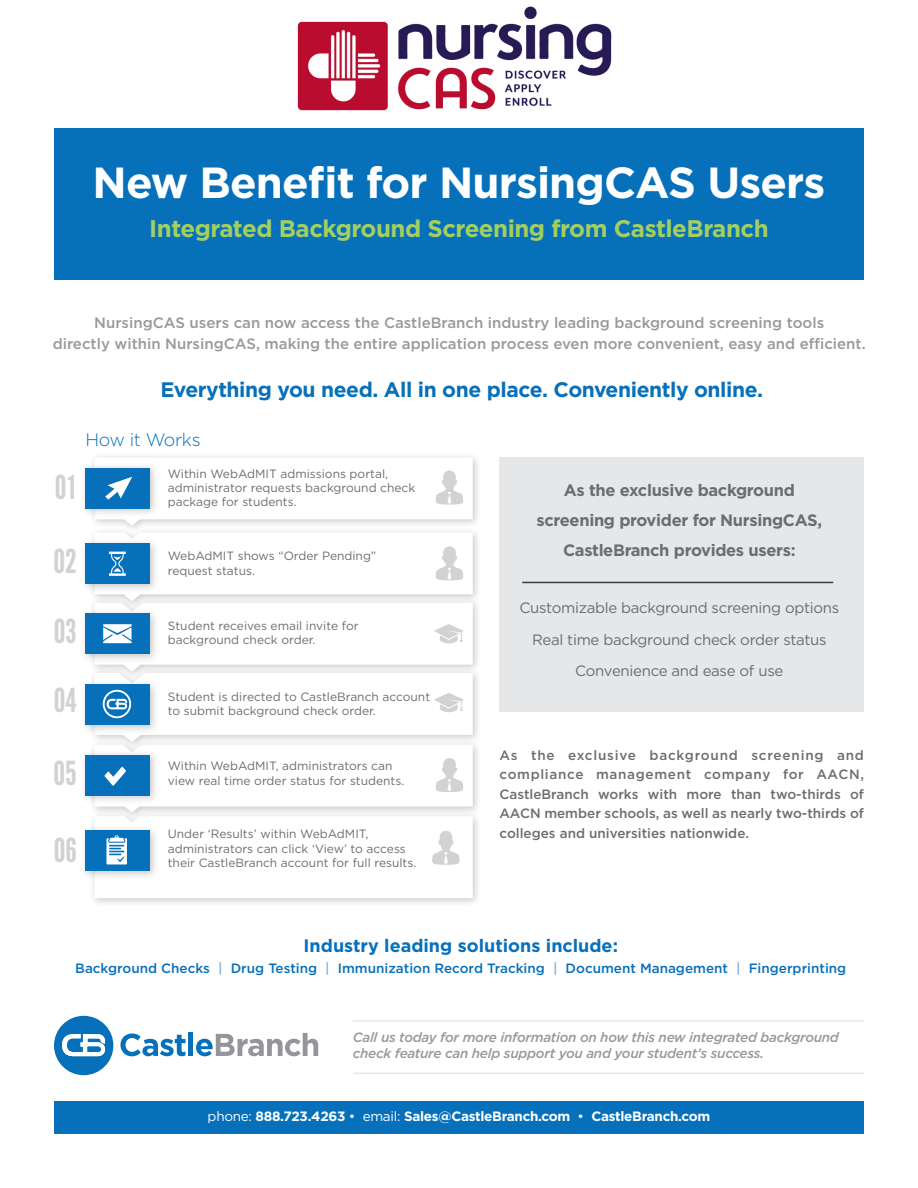
<style>
.page{position:relative;width:918px;height:1188px;background:#fff}
.page>*{position:absolute;margin:0;border:0;box-sizing:border-box;transform-origin:0 0}
.t1{font:700 43.5px "Gotham";letter-spacing:-.02em;color:#fff}
.t2{font:33px/69.6px "League Gothic";color:#d1d2d4;text-align:justify}
.t3{font:700 24px "Gotham";letter-spacing:-.02em;color:#a4cf5e}
.t4{font:700 21px "Gotham";letter-spacing:-.02em;color:#0770ba}
.t5{font:700 18px "Gotham";color:#0770ba}
.t6{font:300 18px "Gotham";letter-spacing:-.02em;color:#0770ba}
.t7{font:700 16.5px/30px "Gotham";letter-spacing:-.02em;color:#6c6d70;text-align:center}
.t8{font:500 15px/21px "Gotham";color:#9a9899;text-align:center}
.t9{font:15px/31.5px "Gotham";letter-spacing:-.02em;color:#6c6d70;text-align:center}
.t10{font:500 13.5px/19.5px "Gotham";color:#6c6d70;text-align:justify}
.t11{font:italic 500 13.5px/16.2px "Gotham";letter-spacing:-.02em;color:#9a9899}
.t12{font:500 13.5px "Gotham";color:#0770ba}
.t13{font:700 13.5px "Gotham";letter-spacing:-.02em;color:#fff}
.t14{font:12px/14.4px "Gotham";color:#6c6d70}
.s1{color:#89a8d7}
.s2{font-weight:400}
</style>
<div class="page">
<div style="left:89px;top:451px;width:393px;height:83px;background:#231f20;opacity:.25"></div>
<div style="left:89px;top:810px;width:393px;height:98px;background:#231f20;opacity:.25"></div>
<div style="left:89px;top:739px;width:393px;height:82px;background:#231f20;opacity:.25"></div>
<div style="left:89px;top:667px;width:393px;height:84px;background:#231f20;opacity:.25"></div>
<div style="left:89px;top:597px;width:393px;height:83px;background:#231f20;opacity:.25"></div>
<div style="left:89px;top:526px;width:393px;height:84px;background:#231f20;opacity:.25"></div>
<div style="left:54px;top:129px;width:810px;height:151px;background:#0770ba"></div>
<div style="left:54px;top:1102px;width:810px;height:32px;background:#0770ba"></div>
<svg style="left:120px;top:1033px;width:66px;height:23px"></svg>
<hr style="left:189px;top:1033px;width:4px;height:23px;background:#0770ba">
<svg style="left:196px;top:1033px;width:122px;height:23px"></svg>
<svg style="left:54px;top:1016px;width:59px;height:59px"></svg>
<hr style="left:353px;top:1020px;width:511px;height:2px;background:#e6e7e9">
<hr style="left:353px;top:1073px;width:511px;height:1px;background:#e6e7e9">
<div style="left:80px;top:538px;width:80px;height:56px;background:#231f20;opacity:.25"></div>
<div style="left:85px;top:543px;width:65px;height:41px;background:#0770ba"></div>
<div style="left:80px;top:462px;width:80px;height:56px;background:#231f20;opacity:.25"></div>
<div style="left:85px;top:468px;width:65px;height:40px;background:#0770ba"></div>
<div style="left:80px;top:678px;width:80px;height:57px;background:#231f20;opacity:.25"></div>
<div style="left:85px;top:684px;width:65px;height:41px;background:#0770ba"></div>
<div style="left:80px;top:607px;width:80px;height:57px;background:#231f20;opacity:.25"></div>
<div style="left:85px;top:613px;width:65px;height:41px;background:#0770ba"></div>
<div style="left:80px;top:824px;width:80px;height:57px;background:#231f20;opacity:.25"></div>
<div style="left:85px;top:830px;width:65px;height:41px;background:#0770ba"></div>
<div style="left:80px;top:749px;width:80px;height:56px;background:#231f20;opacity:.25"></div>
<div style="left:85px;top:755px;width:65px;height:40px;background:#0770ba"></div>
<div style="left:500px;top:457px;width:364px;height:255px;background:#e6e7e9"></div>
<hr style="left:522px;top:582px;width:311px;height:1px;background:#3e3e3f">
<svg style="left:94px;top:457px;width:379px;height:69px"></svg>
<svg style="left:94px;top:532px;width:379px;height:366px"></svg>
<img style="left:297px;top:6px;width:315px;height:105px">
<h1 class="t1" style="left:93px;top:154px;width:734px">New Benefit for NursingCAS Users</h1>
<h3 class="t3" style="left:149px;top:213px;width:621px">Integrated Background Screening from CastleBranch</h3>
<p class="t8" style="left:53px;top:312px;width:815px">NursingCAS users can now access the CastleBranch industry leading background screening tools<br>directly within NursingCAS, making the entire application process even more convenient, easy and efficient.</p>
<h3 class="t4" style="left:160px;top:376px;width:604px">Everything you need. All in one place. Conveniently online.</h3>
<h2 class="t2" style="left:55px;top:453px;width:22px">01</h2>
<h3 class="t6" style="left:85px;top:428px;width:117px">How it Works</h3>
<p class="t14" style="left:168px;top:466px;width:249px">Within WebAdMIT admissions portal, administrator requests background check package for students.</p>
<h2 class="t2" style="left:53px;top:527px;width:25px">02<br>03<br>04</h2>
<p class="t14" style="left:168px;top:549px;width:210px">WebAdMIT shows “Order Pending” request status.</p>
<p class="t14" style="left:168px;top:618px;width:192px">Student receives email invite for background check order.</p>
<p class="t14" style="left:168px;top:689px;width:264px">Student is directed to CastleBranch account to submit background check order.</p>
<h2 class="t2" style="left:54px;top:739px;width:25px">05</h2>
<p class="t14" style="left:168px;top:759px;width:238px">Within WebAdMIT, administrators can view real time order status for students.</p>
<h2 class="t2" style="left:54px;top:816px;width:24px">06</h2>
<p class="t14" style="left:168px;top:827px;width:250px">Under ‘Results’ within WebAdMIT, administrators can click ‘View’ to access their CastleBranch account for full results.</p>
<h3 class="t7" style="left:536px;top:475px;width:287px">As the exclusive background screening provider for NursingCAS,<br>CastleBranch provides users:</h3>
<p class="t9" style="left:519px;top:592px;width:321px">Customizable background screening options<br>Real time background check order status<br>Convenience and ease of use</p>
<p class="t10" style="left:500px;top:745px;width:366px">As the exclusive background screening and compliance management company for AACN, CastleBranch works with more than two-thirds of AACN member schools, as well as nearly two-thirds of colleges and universities nationwide.</p>
<h3 class="t5" style="left:304px;top:934px;width:316px">Industry leading solutions include:</h3>
<p class="t12" style="left:75px;top:960px;width:773px">Background Checks <span class="s1">|</span> Drug Testing <span class="s1">|</span> Immunization Record Tracking <span class="s1">|</span> Document Management <span class="s1">|</span> Fingerprinting</p>
<p class="t11" style="left:353px;top:1029px;width:488px">Call us today for more information on how this new integrated background check feature can help support you and your student’s success.</p>
<p class="t13" style="left:208px;top:1107px;width:504px"><span class="s2">phone:</span> 888.723.4263 <span class="s2">• email:</span> Sales@CastleBranch.com <span class="s2">•</span> CastleBranch.com</p>
</div>
